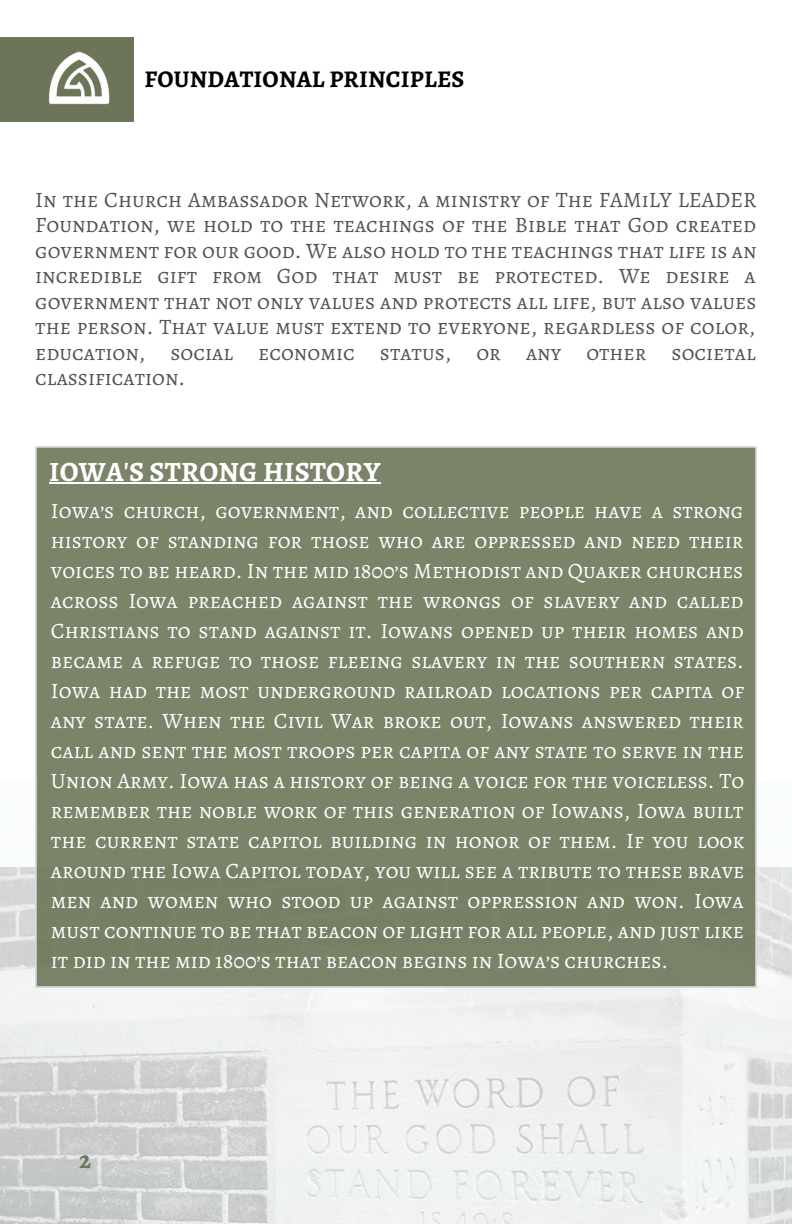
<style>
.page{position:relative;width:792px;height:1224px;background:#fff}
.page>*{position:absolute;margin:0;border:0;box-sizing:border-box;transform-origin:0 0}
.t1{font:700 28px "Alegreya SC";letter-spacing:.01em;color:#fff}
.t2{font:700 25px "Alegreya SC";color:#6c7558}
.t3{font:700 24px "Alegreya SC";letter-spacing:.01em;color:#000}
.t4{font:22px/30px "Alegreya SC";color:#fff;text-align:justify}
.t5{font:22px/25.6px "Alegreya SC";color:#545454;text-align:justify}
</style>
<div class="page">
<img style="left:0;top:867px;width:792px;height:357px">
<div style="left:35px;top:446px;width:722px;height:542px;background:#7b8369"></div>
<hr style="left:49px;top:483px;width:332px;height:1px;background:#fff">
<div style="left:0;top:37px;width:134px;height:84px;background:#6c7558"></div>
<img style="left:49px;top:51px;width:61px;height:54px">
<p class="t3" style="left:144px;top:62px;width:322px">FOUNDATIONAL PRINCIPLES</p>
<p class="t5" style="left:35px;top:186px;width:723px">In the Church Ambassador Network, a ministry of The FAMiLY LEADER Foundation, we hold to the teachings of the Bible that God created government for our good. We also hold to the teachings that life is an incredible gift from God that must be protected. We desire a government that not only values and protects all life, but also values the person. That value must extend to everyone, regardless of color, education, social economic status, or any other societal classification.</p>
<p class="t1" style="left:49px;top:453px;width:333px">IOWA'S STRONG HISTORY</p>
<p class="t4" style="left:51px;top:496px;width:695px">Iowa’s church, government, and collective people have a strong history of standing for those who are oppressed and need their voices to be heard. In the mid 1800’s Methodist and Quaker churches across Iowa preached against the wrongs of slavery and called Christians to stand against it. Iowans opened up their homes and became a refuge to those fleeing slavery in the southern states.<br>Iowa had the most underground railroad locations per capita of any state. When the Civil War broke out, Iowans answered their call and sent the most troops per capita of any state to serve in the Union Army. Iowa has a history of being a voice for the voiceless. To remember the noble work of this generation of Iowans, Iowa built the current state capitol building in honor of them. If you look around the Iowa Capitol today, you will see a tribute to these brave men and women who stood up against oppression and won. Iowa must continue to be that beacon of light for all people, and just like it did in the mid 1800’s that beacon begins in Iowa’s churches.</p>
<p class="t2" style="left:79px;top:1142px;width:14px">2</p>
</div>
